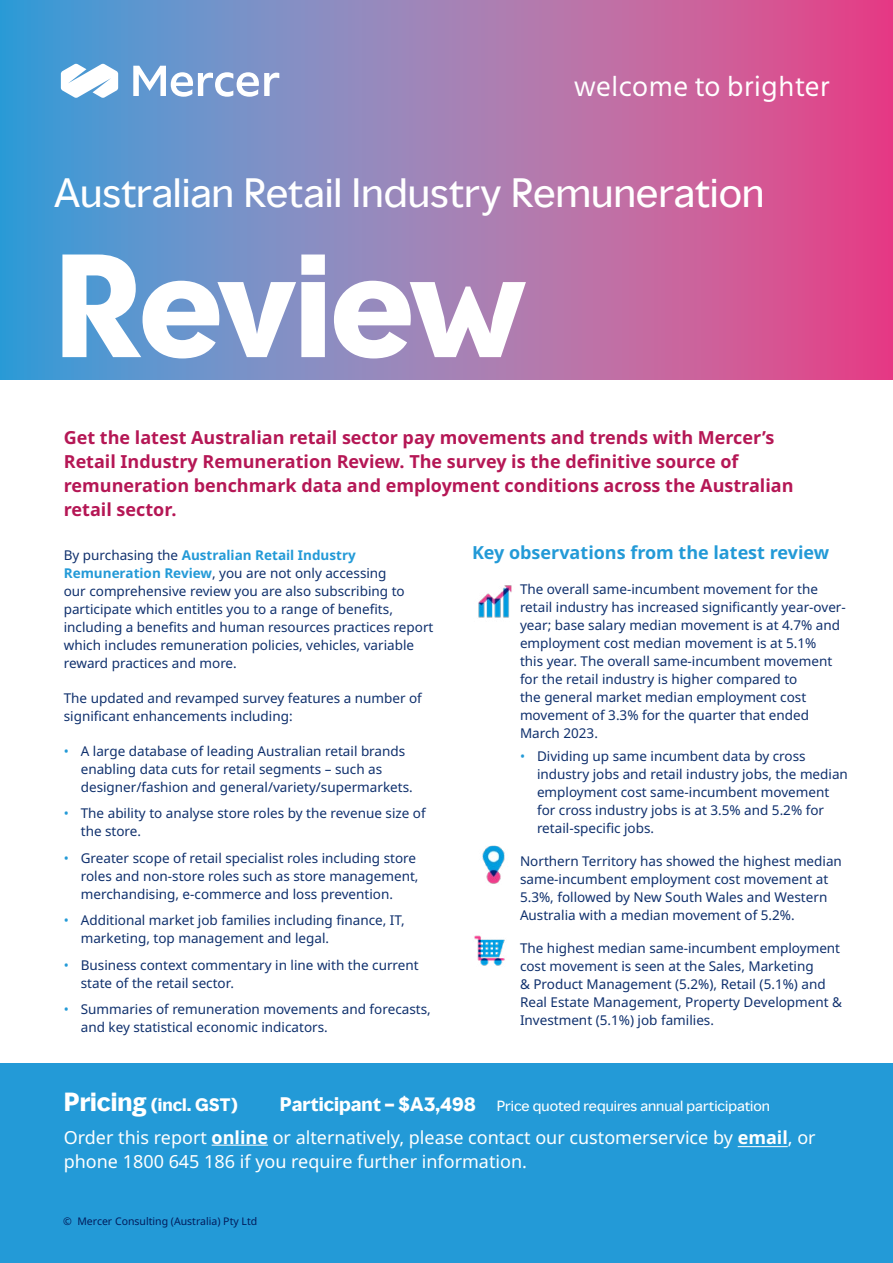
<style>
.page{position:relative;width:893px;height:1263px;background:#fff}
.page>*{position:absolute;margin:0;border:0;box-sizing:border-box;transform-origin:0 0}
.MMC_Display{font:700 135px "MMC Display";letter-spacing:-.03em;color:#fff}
.MMC_Display_Regular{font:37.5px "MMC Display";letter-spacing:-.005em;color:#fff}
.t1{font:28.5px "Mute";color:#fff}
.Intro_12pt{font:700 18px/24px "Noto Sans";color:#b51755}
.t2{font:18px/24px "Noto Sans";color:#fff}
.t3{font:700 18px "Noto Sans";color:#239ad7}
.t4{font:700 16.5px "MMC Display";color:#fff}
.Body_copy{font:13.5px/18px "Noto Sans";color:#0f306d}
.t5{font:13.5px "MMC Display";color:#fff}
.t6{font:10.5px "Noto Sans";color:#0f306d}
.s1{font-weight:700;color:#239ad7}
.s2{color:#239ad7}
.s3{font-size:24px}
.s4{font-weight:700;font-size:18px}
.s5{font-weight:700}
</style>
<div class="page">
<div style="left:0;top:1063px;width:893px;height:200px;background:#239ad7"></div>
<svg style="left:0;top:0;width:893px;height:379px;background:#9c7ab2"></svg>
<hr style="left:212px;top:1145px;width:56px;height:1px;background:#fff">
<hr style="left:738px;top:1146px;width:50px;height:1px;background:#fff">
<img style="left:478px;top:585px;width:34px;height:33px">
<img style="left:482px;top:845px;width:23px;height:39px">
<img style="left:474px;top:935px;width:31px;height:31px">
<svg style="left:133px;top:66px;width:146px;height:31px"></svg>
<svg style="left:61px;top:64px;width:57px;height:34px"></svg>
<p class="t1" style="left:573px;top:70px;width:258px">welcome to brighter</p>
<p class="MMC_Display_Regular" style="left:54px;top:169px;width:712px">Australian Retail Industry Remuneration</p>
<p class="MMC_Display" style="left:54px;top:217px;width:474px">Review</p>
<p class="Intro_12pt" style="left:64px;top:426px;width:731px">Get the latest Australian retail sector pay movements and trends with Mercer’s Retail Industry Remuneration Review. The survey is the definitive source of remuneration benchmark data and employment conditions across the Australian retail sector.</p>
<p class="Body_copy" style="left:64px;top:546px;width:371px">By purchasing the <span class="s1">Australian Retail Industry Remuneration Review</span>, you are not only accessing<br>our comprehensive review you are also subscribing to participate which entitles you to a range of benefits, including a benefits and human resources practices report which includes remuneration policies, vehicles, variable reward practices and more.</p>
<p class="Body_copy" style="left:64px;top:689px;width:360px">The updated and revamped survey features a number of significant enhancements including:</p>
<p class="Body_copy" style="left:81px;top:742px;width:333px;text-indent:-17px"><span class="s2">•</span> A large database of leading Australian retail brands enabling data cuts for retail segments – such as designer/fashion and general/variety/supermarkets.</p>
<p class="Body_copy" style="left:81px;top:805px;width:346px;text-indent:-17px"><span class="s2">•</span> The ability to analyse store roles by the revenue size of the store.</p>
<p class="Body_copy" style="left:81px;top:849px;width:339px;text-indent:-17px"><span class="s2">•</span> Greater scope of retail specialist roles including store roles and non-store roles such as store management, merchandising, e-commerce and loss prevention.</p>
<p class="Body_copy" style="left:81px;top:912px;width:326px;text-indent:-17px"><span class="s2">•</span> Additional market job families including finance, IT, marketing, top management and legal.</p>
<p class="Body_copy" style="left:81px;top:956px;width:339px;text-indent:-17px"><span class="s2">•</span> Business context commentary in line with the current state of the retail sector.</p>
<p class="Body_copy" style="left:81px;top:1001px;width:351px;text-indent:-17px"><span class="s2">•</span> Summaries of remuneration movements and forecasts, and key statistical economic indicators.</p>
<h3 class="t3" style="left:472px;top:540px;width:359px">Key observations from the latest review</h3>
<p class="Body_copy" style="left:520px;top:581px;width:327px">The overall same-incumbent movement for the retail industry has increased significantly year-over&shy;year; base salary median movement is at 4.7% and employment cost median movement is at 5.1%<br>this year. The overall same-incumbent movement for the retail industry is higher compared to<br>the general market median employment cost movement of 3.3% for the quarter that ended March 2023.</p>
<p class="Body_copy" style="left:537px;top:747px;width:312px;text-indent:-17px"><span class="s2">•</span> Dividing up same incumbent data by cross industry jobs and retail industry jobs, the median employment cost same-incumbent movement for cross industry jobs is at 3.5% and 5.2% for retail-specific jobs.</p>
<p class="Body_copy" style="left:520px;top:852px;width:323px">Northern Territory has showed the highest median same-incumbent employment cost movement at 5.3%, followed by New South Wales and Western Australia with a median movement of 5.2%.</p>
<p class="Body_copy" style="left:520px;top:939px;width:324px">The highest median same-incumbent employment cost movement is seen at the Sales, Marketing<br>&amp; Product Management (5.2%), Retail (5.1%) and Real Estate Management, Property Development &amp; Investment (5.1%) job families.</p>
<h2 class="t4" style="left:64px;top:1094px;width:176px"><span class="s3">Pricing</span> (incl. GST)</h2>
<h2 class="t5" style="left:280px;top:1097px;width:492px"><span class="s4">Participant – $A3,498</span> Price quoted requires annual participation</h2>
<h2 class="t2" style="left:64px;top:1125px;width:753px">Order this report <span class="s5">online</span> or alternatively, please contact our customerservice by <span class="s5">email</span>, or phone 1800 645 186 if you require further information.</h2>
<p class="t6" style="left:63px;top:1214px;width:196px">© Mercer Consulting (Australia) Pty Ltd</p>
</div>
